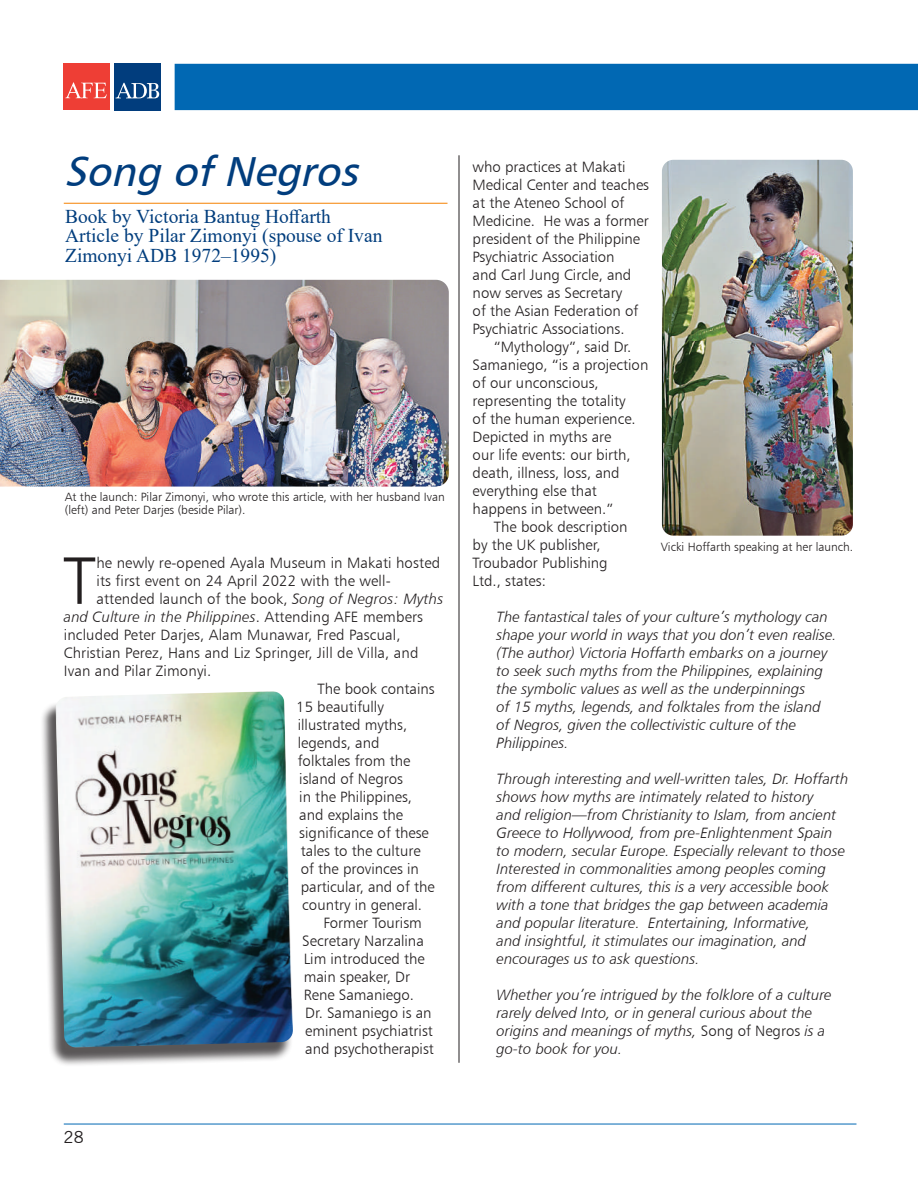
<style>
.page{position:relative;width:918px;height:1188px;background:#fff}
.page>*{position:absolute;margin:0;border:0;box-sizing:border-box;transform-origin:0 0}
.t1{font:66.9px "Humanist 777 BT Light B";color:#231f20}
.t2{font:italic 42px "Humanist 777 BT Roman B";color:#013d7d}
.t3{font:19.5px/19.5px "Times New Roman";color:#013d7d}
.t4{font:16.5px "News Gothic BT";color:#231f20}
.t5{font:15px/18px "Humanist 777 BT Light B";color:#231f20}
.t6{font:15px/18px "Humanist 777 BT Light Italic B";color:#231f20}
.t7{font:12px/13.5px "Humanist 777 BT Light B";color:#231f20}
.s1{font-family:"Humanist 777 BT Light Italic B"}
.s2{font-family:"Humanist 777 BT Light B"}
</style>
<div class="page">
<div style="left:175px;top:64px;width:743px;height:46px;background:#0168b3"></div>
<hr style="left:64px;top:1124px;width:792px;height:1px;background:#0168b3">
<div style="left:64px;top:63px;width:46px;height:47px;background:#ee3e35"></div>
<svg style="left:65px;top:82px;width:42px;height:16px"></svg>
<div style="left:114px;top:63px;width:46px;height:47px;background:#013d7d"></div>
<svg style="left:116px;top:83px;width:43px;height:15px"></svg>
<hr style="left:459px;top:155px;width:1px;height:908px;background:#231f20">
<hr style="left:64px;top:203px;width:384px;height:1px;background:#f68f1e">
<div style="left:40px;top:695px;width:253px;height:372px;background:#231f20;opacity:.75"></div>
<img style="left:55px;top:691px;width:238px;height:357px">
<img style="left:0;top:280px;width:449px;height:207px">
<img style="left:662px;top:160px;width:191px;height:376px">
<h2 class="t2" style="left:64px;top:145px;width:307px">Song ofNegros</h2>
<h3 class="t3" style="left:65px;top:206px;width:319px">Book by Victoria Bantug Hoffarth<br>Article by Pilar Zimonyi (spouse of Ivan<br>Zimonyi ADB 1972–1995)</h3>
<p class="t7" style="left:65px;top:490px;width:381px">At the launch: Pilar Zimonyi, who wrote this article, with her husband Ivan (left) and Peter Darjes (beside Pilar).</p>
<h1 class="t1" style="left:63px;top:540px;width:34px">T</h1>
<p class="t5" style="left:96px;top:553px;width:348px">he newly re-opened Ayala Museum in Makati hosted its first event on 24 April 2022 with the well&shy;attended launch of the book, <span class="s1">Song of Negros: Myths</span></p>
<p class="t6" style="left:64px;top:607px;width:361px">and Culture in the Philippines<span class="s2">. Attending AFE members</span></p>
<p class="t5" style="left:64px;top:625px;width:338px">included Peter Darjes, Alam Munawar, Fred Pascual,</p>
<p class="t5" style="left:64px;top:643px;width:356px">Christian Perez, Hans and Liz Springer, Jill de Villa, and</p>
<p class="t5" style="left:64px;top:661px;width:149px">Ivan and Pilar Zimonyi.</p>
<p class="t5" style="left:318px;top:679px;width:119px">The book contains</p>
<p class="t5" style="left:296px;top:697px;width:89px">15 beautifully</p>
<p class="t5" style="left:298px;top:715px;width:111px">illustrated myths,</p>
<p class="t5" style="left:298px;top:733px;width:83px">legends, and</p>
<p class="t5" style="left:298px;top:751px;width:114px">folktales from the</p>
<p class="t5" style="left:299px;top:769px;width:105px">island of Negros</p>
<p class="t5" style="left:299px;top:787px;width:114px">in the Philippines,</p>
<p class="t5" style="left:299px;top:805px;width:105px">and explains the</p>
<p class="t5" style="left:299px;top:823px;width:131px">significance of these</p>
<p class="t5" style="left:301px;top:841px;width:121px">tales to the culture</p>
<p class="t5" style="left:301px;top:859px;width:120px">of the provinces in</p>
<p class="t5" style="left:301px;top:877px;width:135px">particular, and of the</p>
<p class="t5" style="left:302px;top:895px;width:121px">country in general.</p>
<p class="t5" style="left:324px;top:913px;width:100px">Former Tourism</p>
<p class="t5" style="left:302px;top:931px;width:123px">Secretary Narzalina</p>
<p class="t5" style="left:304px;top:949px;width:123px">Lim introduced the</p>
<p class="t5" style="left:304px;top:967px;width:108px">main speaker, Dr</p>
<p class="t5" style="left:304px;top:985px;width:112px">Rene Samaniego.</p>
<p class="t5" style="left:305px;top:1003px;width:128px">Dr. Samaniego is an</p>
<p class="t5" style="left:305px;top:1021px;width:129px">eminent psychiatrist</p>
<p class="t5" style="left:305px;top:1039px;width:130px">and psychotherapist</p>
<p class="t5" style="left:473px;top:157px;width:178px">who practices at Makati<br>Medical Center and teaches at the Ateneo School of<br>Medicine. He was a former president of the Philippine<br>Psychiatric Association<br>and Carl Jung Circle, and now serves as Secretary<br>of the Asian Federation of<br>Psychiatric Associations.</p>
<p class="t5" style="left:473px;top:337px;width:177px;text-indent:21px">“Mythology”, said Dr.<br>Samaniego, “is a projection of our unconscious, representing the totality<br>of the human experience.<br>Depicted in myths are<br>our life events: our birth, death, illness, loss, and everything else that happens in between.”</p>
<p class="t5" style="left:473px;top:517px;width:157px;text-indent:21px">The book description by the UK publisher,<br>Troubador Publishing<br>Ltd., states:</p>
<p class="t6" style="left:497px;top:607px;width:342px">The fantastical tales of your culture’s mythology can shape your world in ways that you don’t even realise. (The author) Victoria Hoffarth embarks on a journey to seek such myths from the Philippines, explaining the symbolic values as well as the underpinnings<br>of 15 myths, legends, and folktales from the island of Negros, given the collectivistic culture of the Philippines.</p>
<p class="t6" style="left:497px;top:769px;width:353px">Through interesting and well-written tales, Dr. Hoffarth shows how myths are intimately related to history<br>and religion—from Christianity to Islam, from ancient Greece to Hollywood, from pre-Enlightenment Spain to modern, secular Europe. Especially relevant to those Interested in commonalities among peoples coming from different cultures, this is a very accessible book with a tone that bridges the gap between academia and popular literature. Entertaining, Informative,<br>and insightful, it stimulates our imagination, and encourages us to ask questions.</p>
<p class="t6" style="left:497px;top:985px;width:337px">Whether you’re intrigued by the folklore of a culture rarely delved Into, or in general curious about the origins and meanings of myths, <span class="s2">Song of Negros</span> is a go-to book for you.</p>
<p class="t7" style="left:661px;top:540px;width:194px">Vicki Hoffarth speaking at her launch.</p>
<p class="t4" style="left:64px;top:1127px;width:21px">28</p>
</div>
